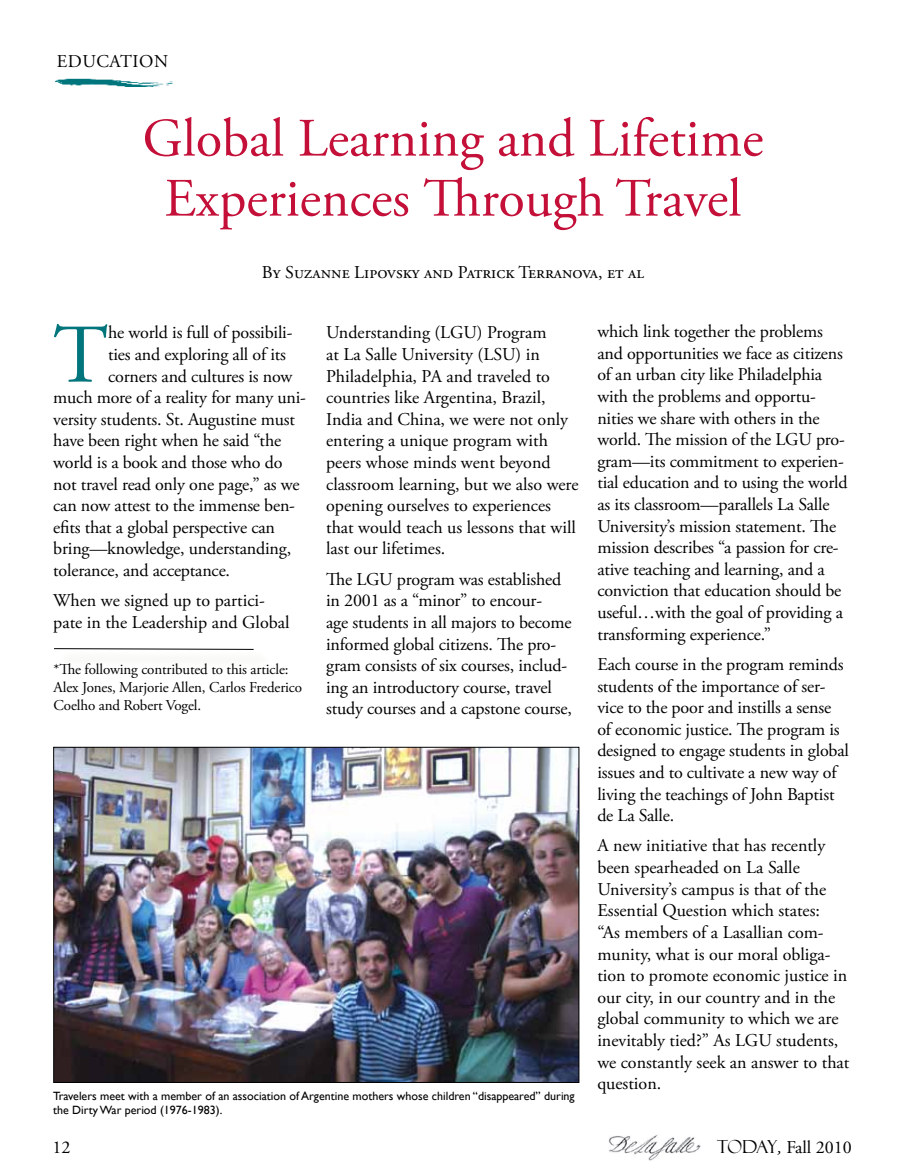
<style>
.page{position:relative;width:905px;height:1175px;background:#fff}
.page>*{position:absolute;margin:0;border:0;box-sizing:border-box;transform-origin:0 0}
.t1{font:83.1px "Adobe Garamond Pro";color:#00757b}
.t2{font:54px/60px "Adobe Garamond Pro";color:#c41039;text-align:center}
.t3{font:18px/21.6px "Adobe Garamond Pro";letter-spacing:-.01em;color:#000}
.t4{font:18px "Adobe Garamond Pro";letter-spacing:.03em;color:#000}
.t5{font:15px/18px "Adobe Garamond Pro";letter-spacing:-.01em;color:#000}
.t6{font:12px/14.4px "Gill Sans";color:#000}
.s1{font-family:"Felix Titling"}
.s2{font-style:italic}
</style>
<div class="page">
<img style="left:609px;top:1135px;width:91px;height:25px">
<img style="left:55px;top:749px;width:522px;height:331px">
<img style="left:55px;top:78px;width:118px;height:8px">
<div style="left:56px;top:650px;width:213px;height:18px;background:#fbfcf9"></div>
<svg style="left:54px;top:648px;width:200px;height:2px"></svg>
<p class="t4" style="left:57px;top:50px;width:113px">EDUCATION</p>
<h2 class="t2" style="left:142px;top:110px;width:622px">Global Learning and Lifetime<br>Experiences Through Travel</h2>
<p class="t3" style="left:262px;top:262px;width:380px">By Suzanne Lipovsky and Patrick Terranova, et al</p>
<h1 class="t1" style="left:53px;top:305px;width:56px">T</h1>
<p class="t3" style="left:108px;top:322px;width:186px">he world is full of possibili-</p>
<p class="t3" style="left:108px;top:344px;width:179px">ties and exploring all of its</p>
<p class="t3" style="left:108px;top:366px;width:186px">corners and cultures is now</p>
<p class="t3" style="left:53px;top:387px;width:254px">much more of a reality for many uni-</p>
<p class="t3" style="left:53px;top:409px;width:243px">versity students. St. Augustine must</p>
<p class="t3" style="left:53px;top:430px;width:229px">have been right when he said “the</p>
<p class="t3" style="left:53px;top:452px;width:231px">world is a book and those who do</p>
<p class="t3" style="left:53px;top:474px;width:248px">not travel read only one page,” as we</p>
<p class="t3" style="left:53px;top:495px;width:243px">can now attest to the immense ben-</p>
<p class="t3" style="left:53px;top:517px;width:223px">efits that a global perspective can</p>
<p class="t3" style="left:53px;top:538px;width:239px">bring—knowledge, understanding,</p>
<p class="t3" style="left:53px;top:560px;width:178px">tolerance, and acceptance.</p>
<p class="t3" style="left:53px;top:590px;width:238px">When we signed up to partici&shy;pate in the Leadership and Global</p>
<p class="t5" style="left:54px;top:661px;width:250px">*The following contributed to this article:<br>Alex Jones, Marjorie Allen, Carlos Frederico<br>Coelho and Robert Vogel.</p>
<p class="t3" style="left:326px;top:322px;width:254px">Understanding (LGU) Program<br>at La Salle University (LSU) in<br>Philadelphia, PA and traveled to countries like Argentina, Brazil,<br>India and China, we were not only entering a unique program with peers whose minds went beyond classroom learning, but we also were opening ourselves to experiences that would teach us lessons that will last our lifetimes.</p>
<p class="t3" style="left:326px;top:569px;width:247px">The LGU program was established in 2001 as a “minor” to encour-<br>age students in all majors to become informed global citizens. The pro&shy;gram consists of six courses, includ&shy;ing an introductory course, travel study courses and a capstone course,</p>
<p class="t6" style="left:53px;top:1088px;width:523px">Travelers meet with a member of an association of Argentine mothers whose children “disappeared” during the Dirty War period (1976-1983).</p>
<p class="t3" style="left:597px;top:321px;width:252px">which link together the problems and opportunities we face as citizens of an urban city like Philadelphia with the problems and opportu&shy;nities we share with others in the world. The mission of the LGU pro&shy;gram—its commitment to experien&shy;tial education and to using the world as its classroom—parallels La Salle University’s mission statement. The mission describes “a passion for cre&shy;ative teaching and learning, and a conviction that education should be useful…with the goal of providing a transforming experience.”</p>
<p class="t3" style="left:597px;top:654px;width:253px">Each course in the program reminds students of the importance of ser&shy;vice to the poor and instills a sense of economic justice. The program is designed to engage students in global issues and to cultivate a new way of living the teachings of John Baptist de La Salle.</p>
<p class="t3" style="left:597px;top:835px;width:253px">A new initiative that has recently been spearheaded on La Salle<br>University’s campus is that of the<br>Essential Question which states:<br>“As members of a Lasallian com&shy;munity, what is our moral obliga&shy;tion to promote economic justice in our city, in our country and in the global community to which we are inevitably tied?” As LGU students, we constantly seek an answer to that question.</p>
<p class="t3" style="left:53px;top:1136px;width:19px">12</p>
<p class="t3" style="left:717px;top:1136px;width:136px"><span class="s1">Today</span><span class="s2">,</span> Fall 2010</p>
</div>
